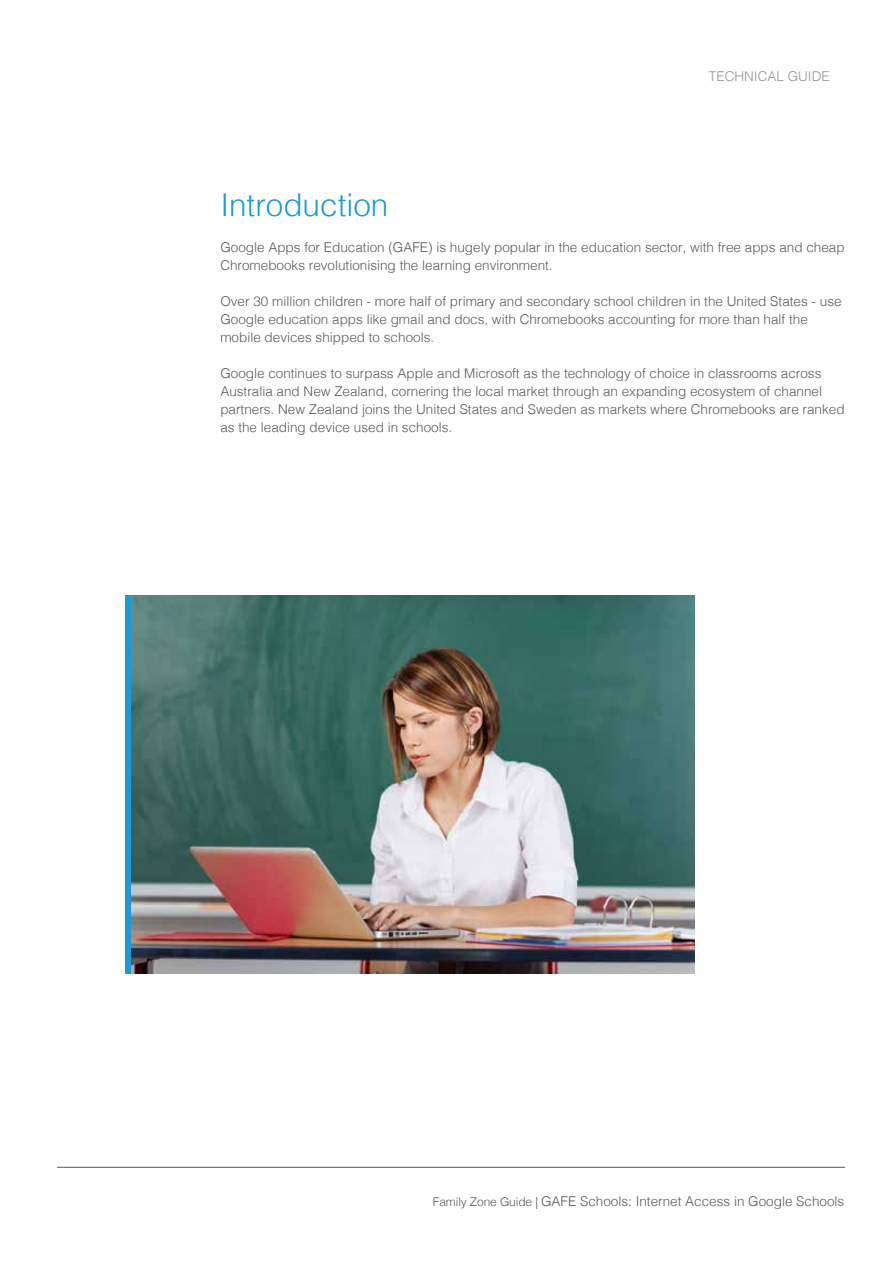
<style>
.page{position:relative;width:893px;height:1263px;background:#fff}
.page>*{position:absolute;margin:0;border:0;box-sizing:border-box;transform-origin:0 0}
.t1{font:300 31.5px "Helvetica";color:#1c9ad6}
.t2{font:300 13.5px/18px "Helvetica";color:#58595b}
.t3{font:300 13.5px "Helvetica";color:#939598}
.s1{font-size:12px}
</style>
<div class="page">
<img style="left:130px;top:595px;width:565px;height:378px">
<div style="left:125px;top:595px;width:5px;height:378px;background:#1c9ad6"></div>
<hr style="left:57px;top:1167px;width:788px;height:1px;background:#58595b">
<p class="t3" style="left:709px;top:65px;width:122px">TECHNICAL GUIDE</p>
<h1 class="t1" style="left:220px;top:178px;width:170px">Introduction</h1>
<p class="t2" style="left:220px;top:237px;width:626px">Google Apps for Education (GAFE) is hugely popular in the education sector, with free apps and cheap<br>Chromebooks revolutionising the learning environment.</p>
<p class="t2" style="left:220px;top:291px;width:623px">Over 30 million children - more half of primary and secondary school children in the United States - use<br>Google education apps like gmail and docs, with Chromebooks accounting for more than half the mobile devices shipped to schools.</p>
<p class="t2" style="left:220px;top:363px;width:626px">Google continues to surpass Apple and Microsoft as the technology of choice in classrooms across Australia and New Zealand, cornering the local market through an expanding ecosystem of channel partners. New Zealand joins the United States and Sweden as markets where Chromebooks are ranked as the leading device used in schools.</p>
<p class="t2" style="left:433px;top:1191px;width:413px"><span class="s1">Family Zone Guide |</span> GAFE Schools: Internet Access in Google Schools</p>
</div>
